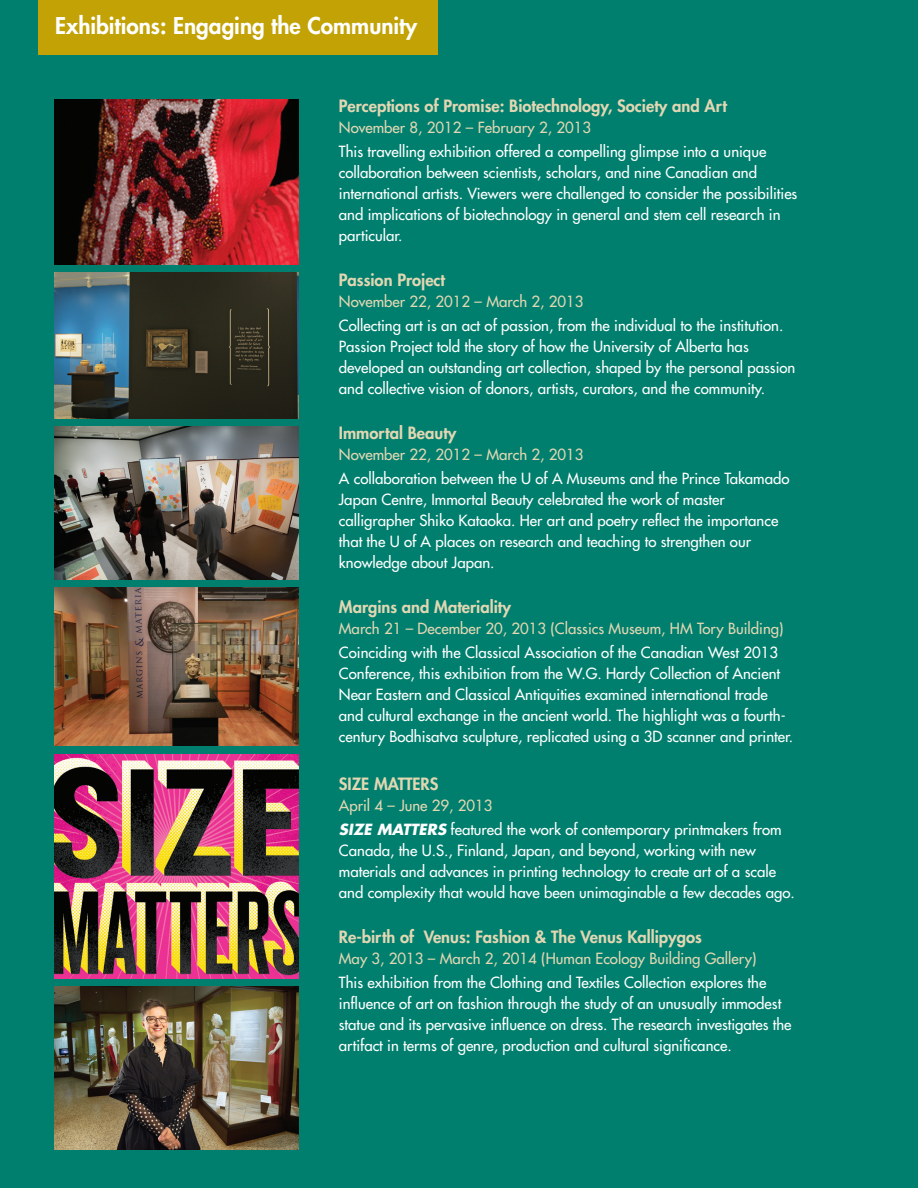
<style>
.page{position:relative;width:918px;height:1188px;background:#007f6e}
.page>*{position:absolute;margin:0;border:0;box-sizing:border-box;transform-origin:0 0}
.Story_header{font:800 22.5px "Futura LT";color:#fff}
.Story_h2{font:800 16.5px "Futura LT";color:#e3d7b3}
.Story_h3{font:15px/21px "Futura LT";color:#fff}
.Story_h3-2{font:15px "Futura LT";color:#e3d7b3}
.s1{font-weight:700;font-style:italic}
</style>
<div class="page">
<div style="left:38px;top:0;width:399px;height:55px;background:#c2a205"></div>
<img style="left:54px;top:99px;width:244px;height:166px">
<img style="left:54px;top:272px;width:244px;height:147px">
<img style="left:54px;top:427px;width:244px;height:153px">
<img style="left:54px;top:587px;width:244px;height:159px">
<img style="left:54px;top:754px;width:244px;height:225px">
<img style="left:54px;top:987px;width:244px;height:162px">
<p class="Story_header" style="left:55px;top:11px;width:364px">Exhibitions: Engaging the Community</p>
<p class="Story_h2" style="left:339px;top:95px;width:390px">Perceptions of Promise: Biotechnology, Society and Art</p>
<p class="Story_h3-2" style="left:339px;top:118px;width:254px">November 8, 2012 – February 2, 2013</p>
<p class="Story_h3" style="left:339px;top:141px;width:460px">This travelling exhibition offered a compelling glimpse into a unique collaboration between scientists, scholars, and nine Canadian and international artists. Viewers were challenged to consider the possibilities and implications of biotechnology in general and stem cell research in particular.</p>
<p class="Story_h2" style="left:339px;top:269px;width:108px">Passion Project</p>
<p class="Story_h3-2" style="left:339px;top:292px;width:246px">November 22, 2012 – March 2, 2013</p>
<p class="Story_h3" style="left:339px;top:315px;width:458px">Collecting art is an act of passion, from the individual to the institution.<br>Passion Project told the story of how the University of Alberta has developed an outstanding art collection, shaped by the personal passion and collective vision of donors, artists, curators, and the community.</p>
<p class="Story_h2" style="left:339px;top:422px;width:119px">Immortal Beauty</p>
<p class="Story_h3-2" style="left:339px;top:445px;width:246px">November 22, 2012 – March 2, 2013</p>
<p class="Story_h3" style="left:339px;top:468px;width:452px">A collaboration between the U of A Museums and the Prince Takamado Japan Centre, Immortal Beauty celebrated the work of master calligrapher Shiko Kataoka. Her art and poetry reflect the importance that the U of A places on research and teaching to strengthen our knowledge about Japan.</p>
<p class="Story_h2" style="left:339px;top:596px;width:174px">Margins and Materiality</p>
<p class="Story_h3-2" style="left:339px;top:619px;width:446px">March 21 – December 20, 2013 (Classics Museum, HM Tory Building)</p>
<p class="Story_h3" style="left:339px;top:642px;width:456px">Coinciding with the Classical Association of the Canadian West 2013<br>Conference, this exhibition from the W.G. Hardy Collection of Ancient Near Eastern and Classical Antiquities examined international trade and cultural exchange in the ancient world. The highlight was a fourth&shy;century Bodhisatva sculpture, replicated using a 3D scanner and printer.</p>
<p class="Story_h2" style="left:339px;top:773px;width:101px">SIZE MATTERS</p>
<p class="Story_h3-2" style="left:339px;top:796px;width:155px">April 4 – June 29, 2013</p>
<p class="Story_h3" style="left:339px;top:819px;width:457px"><span class="s1">SIZE MATTERS</span> featured the work of contemporary printmakers from Canada, the U.S., Finland, Japan, and beyond, working with new materials and advances in printing technology to create art of a scale and complexity that would have been unimaginable a few decades ago.</p>
<p class="Story_h2" style="left:339px;top:926px;width:365px">Re-birth of Venus: Fashion &amp; The Venus Kallipygos</p>
<p class="Story_h3-2" style="left:339px;top:949px;width:419px">May 3, 2013 – March 2, 2014 (Human Ecology Building Gallery)</p>
<p class="Story_h3" style="left:339px;top:972px;width:454px">This exhibition from the Clothing and Textiles Collection explores the influence of art on fashion through the study of an unusually immodest statue and its pervasive influence on dress. The research investigates the artifact in terms of genre, production and cultural significance.</p>
</div>
